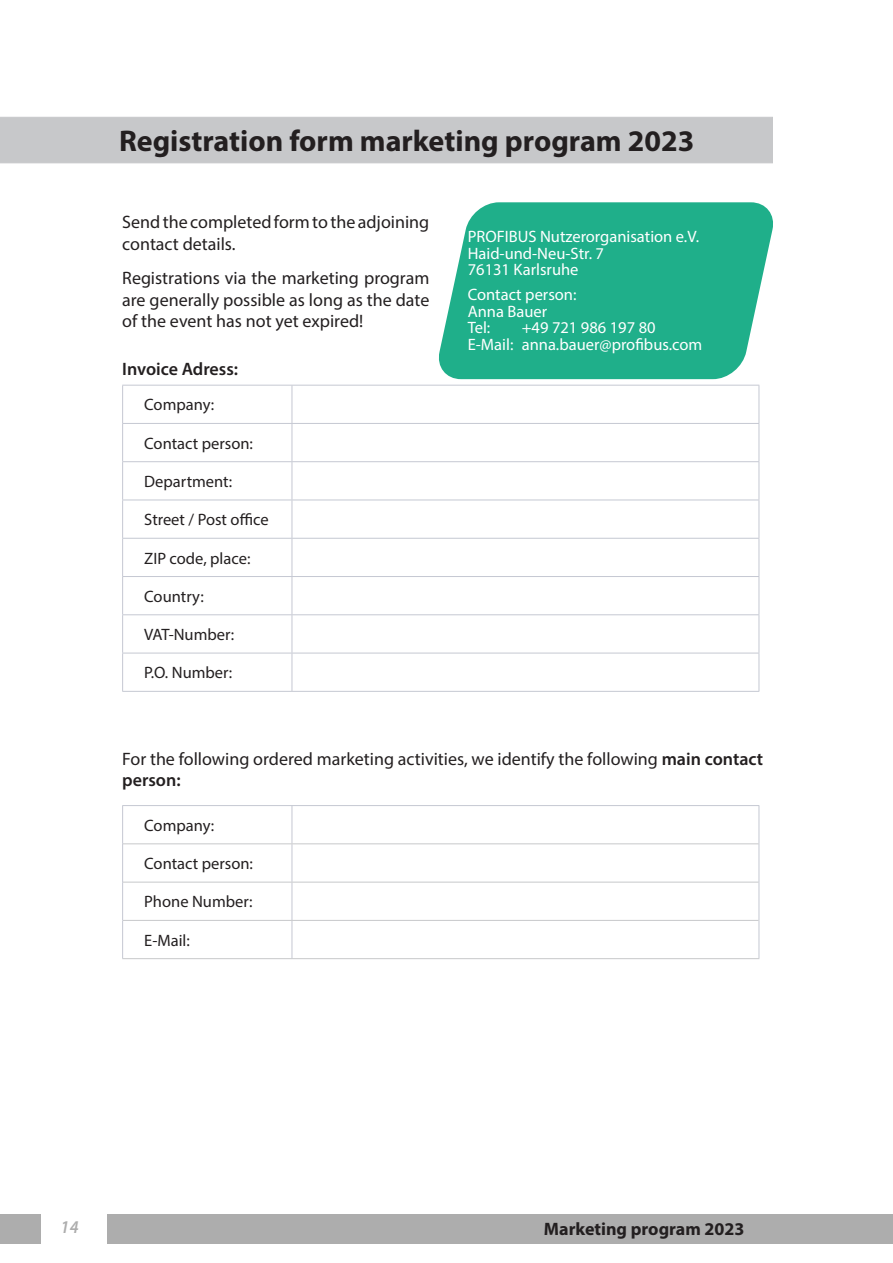
<style>
.page{position:relative;width:893px;height:1263px;background:#fff}
.page>*{position:absolute;margin:0;border:0;box-sizing:border-box;transform-origin:0 0}
.t1{font:700 30px "Myriad Pro";color:#231f20}
.Fließtext{font:18px/21.6px "Myriad Pro";color:#231f20}
.t2{font:700 18px "Myriad Pro";color:#231f20}
.Preise{font:600 18px "Myriad Pro";color:#231f20}
.Fließtext-2{font:600 18px "Myriad Pro";color:#231f20}
.t3{font:italic 600 18px "Myriad Pro";color:#adadad;scale:.95 1}
.Fließtext-3{font:16.5px "Myriad Pro";color:#231f20}
.Fließtext-4{font:16.5px "Myriad Pro";color:#fff}
.s1{font-weight:600}
</style>
<div class="page">
<div style="left:0;top:1214px;width:41px;height:30px;background:#adadad"></div>
<div style="left:107px;top:1214px;width:786px;height:30px;background:#adadad"></div>
<hr style="left:122px;top:385px;width:170px;height:1px;background:#c5c8d2">
<hr style="left:122px;top:385px;width:1px;height:38px;background:#c5c8d2">
<hr style="left:292px;top:385px;width:467px;height:1px;background:#c5c8d2">
<hr style="left:292px;top:385px;width:1px;height:38px;background:#c5c8d2">
<hr style="left:759px;top:385px;width:1px;height:38px;background:#c5c8d2">
<hr style="left:122px;top:424px;width:1px;height:37px;background:#c5c8d2">
<hr style="left:292px;top:424px;width:1px;height:37px;background:#c5c8d2">
<hr style="left:759px;top:424px;width:1px;height:37px;background:#c5c8d2">
<hr style="left:122px;top:462px;width:1px;height:38px;background:#c5c8d2">
<hr style="left:292px;top:462px;width:1px;height:38px;background:#c5c8d2">
<hr style="left:759px;top:462px;width:1px;height:38px;background:#c5c8d2">
<hr style="left:122px;top:500px;width:1px;height:38px;background:#c5c8d2">
<hr style="left:292px;top:500px;width:1px;height:38px;background:#c5c8d2">
<hr style="left:759px;top:500px;width:1px;height:38px;background:#c5c8d2">
<hr style="left:122px;top:539px;width:1px;height:37px;background:#c5c8d2">
<hr style="left:292px;top:539px;width:1px;height:37px;background:#c5c8d2">
<hr style="left:759px;top:539px;width:1px;height:37px;background:#c5c8d2">
<hr style="left:122px;top:577px;width:1px;height:37px;background:#c5c8d2">
<hr style="left:292px;top:577px;width:1px;height:37px;background:#c5c8d2">
<hr style="left:759px;top:577px;width:1px;height:37px;background:#c5c8d2">
<hr style="left:122px;top:615px;width:1px;height:38px;background:#c5c8d2">
<hr style="left:292px;top:615px;width:1px;height:38px;background:#c5c8d2">
<hr style="left:759px;top:615px;width:1px;height:38px;background:#c5c8d2">
<hr style="left:122px;top:653px;width:1px;height:38px;background:#c5c8d2">
<hr style="left:292px;top:653px;width:1px;height:38px;background:#c5c8d2">
<hr style="left:759px;top:653px;width:1px;height:38px;background:#c5c8d2">
<hr style="left:122px;top:500px;width:170px;height:1px;background:#c5c8d2">
<hr style="left:292px;top:500px;width:467px;height:1px;background:#c5c8d2">
<hr style="left:122px;top:423px;width:170px;height:1px;background:#c5c8d2">
<hr style="left:292px;top:423px;width:467px;height:1px;background:#c5c8d2">
<hr style="left:122px;top:461px;width:170px;height:1px;background:#c5c8d2">
<hr style="left:292px;top:461px;width:467px;height:1px;background:#c5c8d2">
<hr style="left:122px;top:538px;width:170px;height:1px;background:#c5c8d2">
<hr style="left:292px;top:538px;width:467px;height:1px;background:#c5c8d2">
<hr style="left:122px;top:576px;width:170px;height:1px;background:#c5c8d2">
<hr style="left:292px;top:576px;width:467px;height:1px;background:#c5c8d2">
<hr style="left:122px;top:614px;width:170px;height:1px;background:#c5c8d2">
<hr style="left:292px;top:614px;width:467px;height:1px;background:#c5c8d2">
<hr style="left:122px;top:653px;width:170px;height:1px;background:#c5c8d2">
<hr style="left:292px;top:653px;width:467px;height:1px;background:#c5c8d2">
<hr style="left:122px;top:691px;width:170px;height:1px;background:#c5c8d2">
<hr style="left:292px;top:691px;width:467px;height:1px;background:#c5c8d2">
<hr style="left:122px;top:805px;width:170px;height:1px;background:#c5c8d2">
<hr style="left:122px;top:806px;width:1px;height:38px;background:#c5c8d2">
<hr style="left:292px;top:805px;width:467px;height:1px;background:#c5c8d2">
<hr style="left:292px;top:806px;width:1px;height:37px;background:#c5c8d2">
<hr style="left:759px;top:806px;width:1px;height:38px;background:#c5c8d2">
<hr style="left:122px;top:844px;width:1px;height:38px;background:#c5c8d2">
<hr style="left:292px;top:844px;width:1px;height:38px;background:#c5c8d2">
<hr style="left:759px;top:844px;width:1px;height:38px;background:#c5c8d2">
<hr style="left:122px;top:882px;width:1px;height:38px;background:#c5c8d2">
<hr style="left:292px;top:882px;width:1px;height:38px;background:#c5c8d2">
<hr style="left:759px;top:882px;width:1px;height:38px;background:#c5c8d2">
<hr style="left:122px;top:920px;width:1px;height:38px;background:#c5c8d2">
<hr style="left:292px;top:921px;width:1px;height:37px;background:#c5c8d2">
<hr style="left:759px;top:920px;width:1px;height:38px;background:#c5c8d2">
<hr style="left:123px;top:843px;width:169px;height:1px;background:#c7c8ca">
<hr style="left:292px;top:843px;width:467px;height:1px;background:#c7c8ca">
<hr style="left:123px;top:882px;width:169px;height:1px;background:#c7c8ca">
<hr style="left:292px;top:882px;width:467px;height:1px;background:#c7c8ca">
<hr style="left:123px;top:920px;width:169px;height:1px;background:#c7c8ca">
<hr style="left:292px;top:920px;width:467px;height:1px;background:#c7c8ca">
<hr style="left:122px;top:958px;width:170px;height:1px;background:#c7c8ca">
<hr style="left:292px;top:958px;width:467px;height:1px;background:#c7c8ca">
<div style="left:0;top:117px;width:773px;height:46px;background:#c7c8ca"></div>
<svg style="left:439px;top:202px;width:334px;height:177px;background:#34b695"></svg>
<p class="t1" style="left:119px;top:122px;width:577px">Registration form marketing program 2023</p>
<p class="Fließtext" style="left:122px;top:211px;width:309px">Send the completed form to the adjoining contact details.</p>
<p class="Fließtext" style="left:122px;top:267px;width:309px;text-align:justify">Registrations via the marketing program are generally possible as long as the date of the event has not yet expired!</p>
<p class="Preise" style="left:122px;top:357px;width:117px">Invoice Adress:</p>
<p class="Fließtext-3" style="left:144px;top:395px;width:72px">Company:</p>
<p class="Fließtext-3" style="left:144px;top:433px;width:110px">Contact person:</p>
<p class="Fließtext-3" style="left:144px;top:471px;width:89px">Department:</p>
<p class="Fließtext-3" style="left:144px;top:510px;width:126px">Street / Post office</p>
<p class="Fließtext-3" style="left:144px;top:548px;width:108px">ZIP code, place:</p>
<p class="Fließtext-3" style="left:144px;top:586px;width:61px">Country:</p>
<p class="Fließtext-3" style="left:144px;top:624px;width:91px">VAT-Number:</p>
<p class="Fließtext-3" style="left:144px;top:663px;width:89px">P.O. Number:</p>
<p class="Fließtext-4" style="left:468px;top:226px;width:233px">PROFIBUS Nutzerorganisation e.V.</p>
<p class="Fließtext-4" style="left:468px;top:243px;width:138px">Haid-und-Neu-Str. 7</p>
<p class="Fließtext-4" style="left:468px;top:259px;width:112px">76131 Karlsruhe</p>
<p class="Fließtext-4" style="left:468px;top:284px;width:110px">Contact person:</p>
<p class="Fließtext-4" style="left:468px;top:301px;width:81px">Anna Bauer</p>
<p class="Fließtext-4" style="left:468px;top:317px;width:24px">Tel:</p>
<p class="Fließtext-4" style="left:522px;top:317px;width:135px">+49 721 986 197 80</p>
<p class="Fließtext-4" style="left:468px;top:334px;width:236px">E-Mail: anna.bauer@profibus.com</p>
<p class="Fließtext" style="left:122px;top:748px;width:642px">For the following ordered marketing activities, we identify the following <span class="s1">main contact</span></p>
<p class="Fließtext-2" style="left:122px;top:769px;width:60px">person:</p>
<p class="Fließtext-3" style="left:144px;top:815px;width:72px">Company:</p>
<p class="Fließtext-3" style="left:144px;top:853px;width:110px">Contact person:</p>
<p class="Fließtext-3" style="left:144px;top:892px;width:110px">Phone Number:</p>
<p class="Fließtext-3" style="left:144px;top:930px;width:47px">E-Mail:</p>
<p class="t3" style="left:61px;top:1215px;width:21px">14</p>
<p class="t2" style="left:544px;top:1217px;width:202px">Marketing program 2023</p>
</div>
